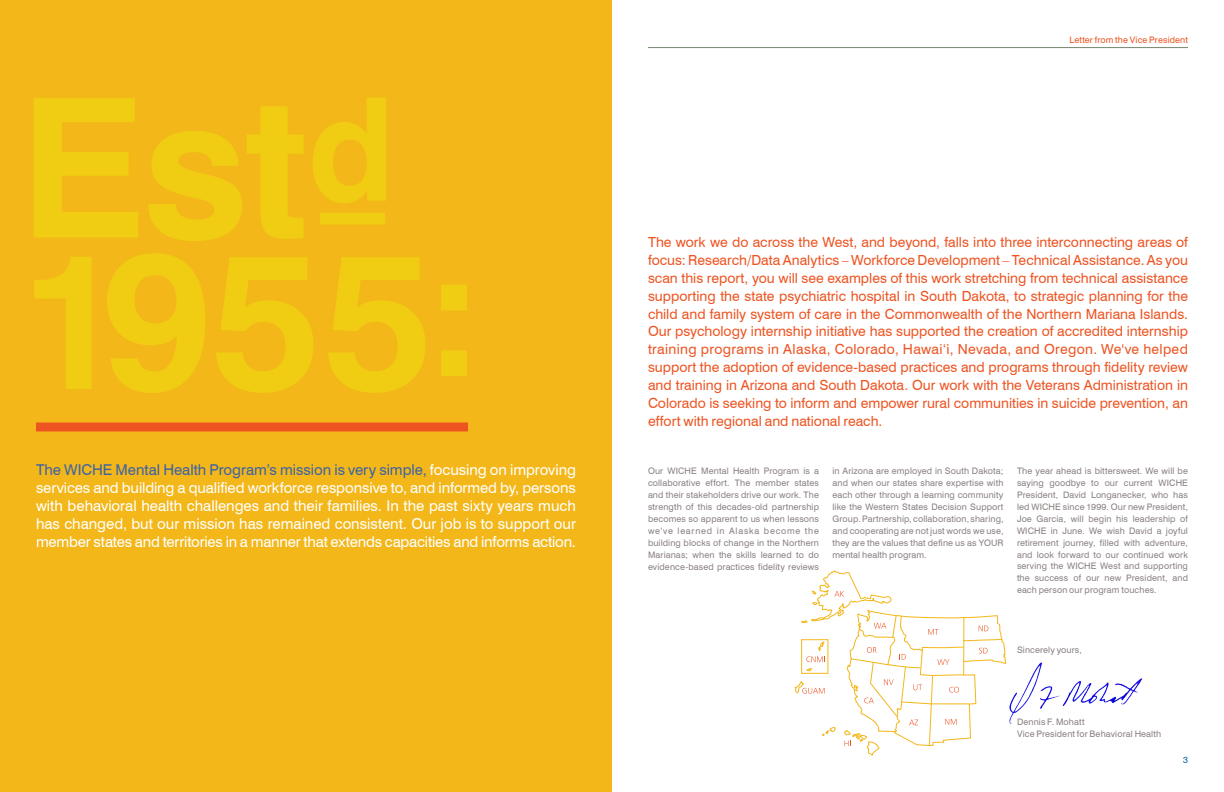
<style>
.page{position:relative;width:1224px;height:792px;background:#fff}
.page>*{position:absolute;margin:0;border:0;box-sizing:border-box;transform-origin:0 0}
.t1{font:700 194.3px "Swiss 721 BT";letter-spacing:-.01em;color:#f0cc12}
._15pt_Reg{font:14.9px/17.9px "Swiss 721 BT";letter-spacing:-.015em;color:#fff;text-align:justify}
.t2{font:13.9px/17.9px "Swiss 721 BT";color:#ed5422;text-align:justify}
.t3{font:9px/12px "Swiss 721 BT";letter-spacing:.015em;color:#8b8181;text-align:justify}
.t4{font:9px "Swiss 721 BT";letter-spacing:.015em;color:#ed5422}
.t5{font:9px "Swiss 721 BT";color:#00659f}
.s1{font-size:189.3px}
.s2{font-size:175.3px}
.s3{color:#3d63a4}
</style>
<div class="page">
<hr style="left:648px;top:47px;width:540px;height:1px;background:#778a73">
<img style="left:1009px;top:662px;width:133px;height:62px">
<div style="left:0;top:0;width:612px;height:792px;background:#f3b71a"></div>
<div style="left:320px;top:213px;width:65px;height:12px;background:#f0cc12"></div>
<div style="left:36px;top:423px;width:432px;height:8px;background:#ed5422"></div>
<svg style="left:794px;top:570px;width:213px;height:186px"></svg>
<p class="t1" style="left:19px;top:50px;width:378px">Est<sup>d</sup></p>
<p class="t1" style="left:19px;top:202px;width:463px"><span class="s1">1</span>955<span class="s2">:</span></p>
<p class="_15pt_Reg" style="left:36px;top:461px;width:542px"><span class="s3">The WICHE Mental Health Program’s mission is very simple,</span> focusing on improving services and building a qualified workforce responsive to, and informed by, persons with behavioral health challenges and their families. In the past sixty years much has changed, but our mission has remained consistent. Our job is to support our member states and territories in a manner that extends capacities and informs action.</p>
<p class="t4" style="left:1069px;top:34px;width:120px">Letter from the Vice President</p>
<p class="t2" style="left:648px;top:233px;width:542px">The work we do across the West, and beyond, falls into three interconnecting areas of focus: Research/Data Analytics – Workforce Development – Technical Assistance. As you scan this report, you will see examples of this work stretching from technical assistance supporting the state psychiatric hospital in South Dakota, to strategic planning for the child and family system of care in the Commonwealth of the Northern Mariana Islands.<br>Our psychology internship initiative has supported the creation of accredited internship training programs in Alaska, Colorado, Hawai‘i, Nevada, and Oregon. We've helped support the adoption of evidence-based practices and programs through fidelity review and training in Arizona and South Dakota. Our work with the Veterans Administration in Colorado is seeking to inform and empower rural communities in suicide prevention, an effort with regional and national reach.</p>
<p class="t3" style="left:648px;top:465px;width:173px">Our WICHE Mental Health Program is a collaborative effort. The member states and their stakeholders drive our work. The strength of this decades-old partnership becomes so apparent to us when lessons we've learned in Alaska become the building blocks of change in the Northern Marianas; when the skills learned to do evidence-based practices fidelity reviews</p>
<p class="t3" style="left:833px;top:465px;width:173px">in Arizona are employed in South Dakota; and when our states share expertise with each other through a learning community like the Western States Decision Support Group. Partnership, collaboration, sharing, and cooperating are not just words we use, they are the values that define us as YOUR mental health program.</p>
<p class="t3" style="left:1017px;top:465px;width:173px">The year ahead is bittersweet. We will be saying goodbye to our current WICHE President, David Longanecker, who has led WICHE since 1999. Our new President, Joe Garcia, will begin his leadership of WICHE in June. We wish David a joyful retirement journey, filled with adventure, and look forward to our continued work serving the WICHE West and supporting the success of our new President, and each person our program touches.</p>
<p class="t3" style="left:1017px;top:644px;width:66px">Sincerely yours,</p>
<p class="t3" style="left:1017px;top:716px;width:69px">Dennis F. Mohatt</p>
<p class="t3" style="left:1017px;top:728px;width:146px">Vice President for Behavioral Health</p>
<p class="t5" style="left:1183px;top:754px;width:6px">3</p>
</div>
